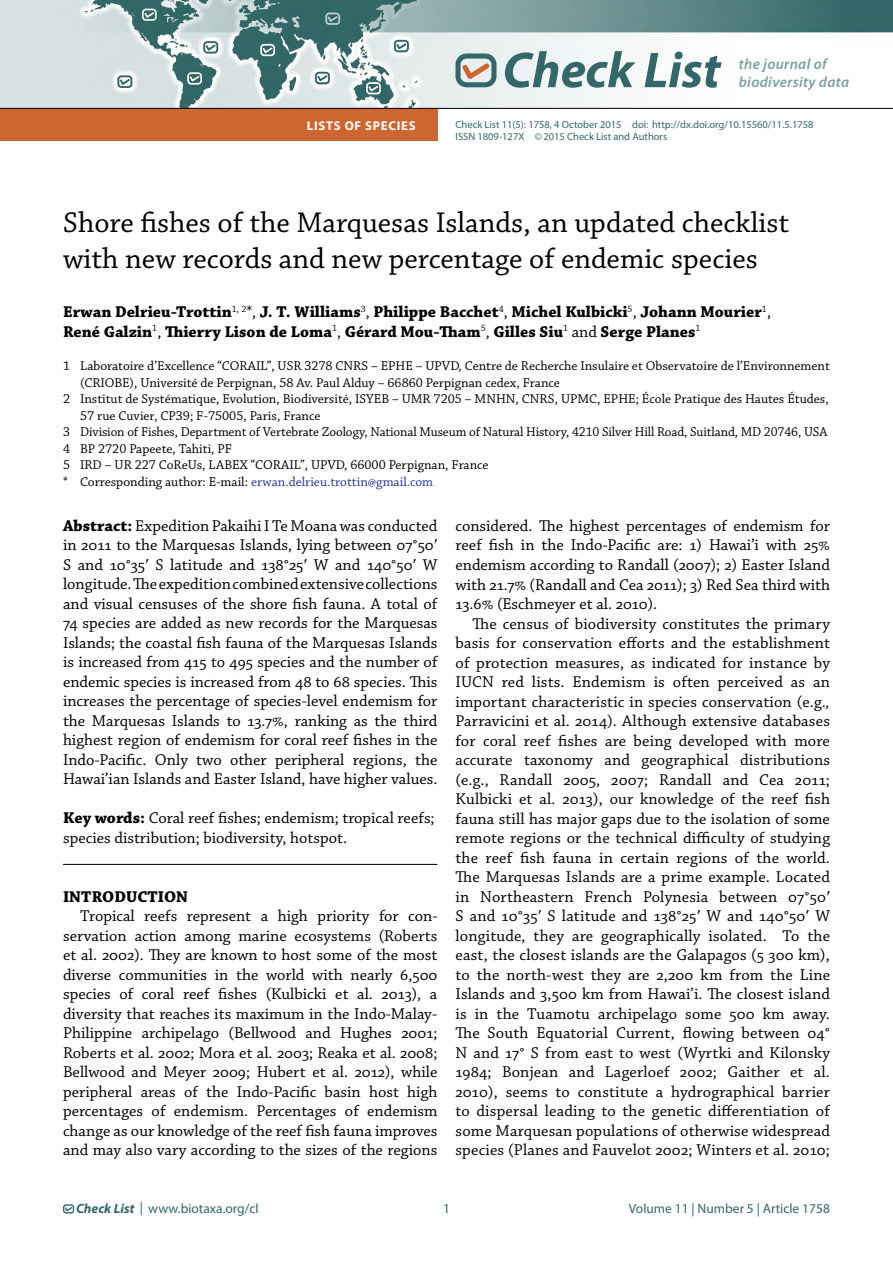
<style>
.page{position:relative;width:893px;height:1263px;background:#fff}
.page>*{position:absolute;margin:0;border:0;box-sizing:border-box;transform-origin:0 0}
.t1{font:italic 700 50.7px "Myriad Pro";color:#336769}
.t2{font:30px/36px "Chaparral Pro";color:#000}
.t3{font:16.5px/19.5px "Chaparral Pro";color:#000;text-align:justify}
.t4{font:700 16.5px/19.5px "Chaparral Pro";color:#000}
.t5{font:italic 600 15px/18px "Myriad Pro";letter-spacing:.02em;color:#7e9fa0}
.t6{font:13.5px "Chaparral Pro";color:#000}
.t7{font:13.5px "Chaparral Pro";color:#293699}
.t8{font:13.5px "Myriad Pro";color:#336769}
.t9{font:700 12.75px "Myriad Pro";letter-spacing:.06em;color:#fff}
.t10{font:10.5px/12.6px "Myriad Pro";color:#336769}
.s1{font-weight:400}
.s2{color:#000}
.s3{font-weight:700}
.s4{font-family:"Times New Roman"}
.s5{font-style:italic}
.s6{font-weight:700;font-style:italic}
</style>
<div class="page">
<div style="left:63px;top:1204px;width:11px;height:9px;border:1px solid #336767;border-radius:2px"></div>
<svg style="left:64px;top:1206px;width:9px;height:6px"></svg>
<img style="left:0;top:0;width:893px;height:108px">
<svg style="left:455px;top:53px;width:41px;height:34px"></svg>
<hr style="left:63px;top:864px;width:374px;height:1px;background:#000">
<div style="left:0;top:109px;width:437px;height:32px;background:#ce6631"></div>
<hr style="left:0;top:108px;width:893px;height:1px;background:#000">
<p class="t9" style="left:307px;top:117px;width:110px">LISTS OF SPECIES</p>
<h1 class="t1" style="left:502px;top:37px;width:220px">Check List</h1>
<p class="t5" style="left:739px;top:55px;width:112px">the journal of biodiversity data</p>
<p class="t10" style="left:455px;top:118px;width:360px">Check List 11(5): 1758, 4 October 2015 doi: http://dx.doi.org/10.15560/11.5.1758<br>ISSN 1809-127X ©2015 Check List and Authors</p>
<h2 class="t2" style="left:63px;top:206px;width:728px">Shore fishes of the Marquesas Islands, an updated checklist with new records and new percentage of endemic species</h2>
<p class="t4" style="left:63px;top:303px;width:710px">Erwan Delrieu-Trottin<sup>1,</sup> <sup>2</sup><span class="s1">*,</span> J. T. Williams<sup>3</sup><span class="s1">,</span> Philippe Bacchet<sup>4</sup><span class="s1">,</span> Michel Kulbicki<sup>5</sup><span class="s1">,</span> Johann Mourier<sup>1</sup><span class="s1">,<br></span>René Galzin<sup>1</sup><span class="s1">,</span> Thierry Lison de Loma<sup>1</sup><span class="s1">,</span> Gérard Mou-Tham<sup>5</sup><span class="s1">,</span> Gilles Siu<sup>1</sup> <span class="s1">and</span> Serge Planes<sup>1</sup></p>
<p class="t6" style="left:63px;top:359px;width:768px">1 Laboratoire d’Excellence “CORAIL”, USR 3278 CNRS – EPHE – UPVD, Centre de Recherche Insulaire et Observatoire de l’Environnement</p>
<p class="t6" style="left:80px;top:375px;width:481px">(CRIOBE), Université de Perpignan, 58 Av. Paul Alduy – 66860 Perpignan cedex, France</p>
<p class="t6" style="left:63px;top:392px;width:767px">2 Institut de Systématique, Evolution, Biodiversité, ISYEB – UMR 7205 – MNHN, CNRS, UPMC, EPHE; École Pratique des Hautes Études,</p>
<p class="t6" style="left:80px;top:408px;width:242px">57 rue Cuvier, CP39; F-75005, Paris, France</p>
<p class="t6" style="left:63px;top:425px;width:766px">3 Division of Fishes, Department of Vertebrate Zoology, National Museum of Natural History, 4210 Silver Hill Road, Suitland, MD 20746, USA</p>
<p class="t6" style="left:63px;top:441px;width:171px">4 BP 2720 Papeete, Tahiti, PF</p>
<p class="t6" style="left:63px;top:458px;width:427px">5 IRD – UR 227 CoReUs, LABEX “CORAIL”, UPVD, 66000 Perpignan, France</p>
<p class="t7" style="left:63px;top:474px;width:372px"><span class="s2">* Corresponding author: E-mail:</span> erwan.delrieu.trottin@gmail.com</p>
<p class="t3" style="left:63px;top:517px;width:376px"><span class="s3">Abstract:</span> Expedition Pakaihi I Te Moana was conducted in 2011 to the Marquesas Islands, lying between 07°50<span class="s4">ʹ </span>S and 10°35<span class="s4">ʹ</span> S latitude and 138°25<span class="s4">ʹ</span> W and 140°50<span class="s4">ʹ</span> W longitude. The expedition combined extensive collections and visual censuses of the shore fish fauna. A total of 74 species are added as new records for the Marquesas Islands; the coastal fish fauna of the Marquesas Islands is increased from 415 to 495 species and the number of endemic species is increased from 48 to 68 species. This increases the percentage of species-level endemism for the Marquesas Islands to 13.7%, ranking as the third highest region of endemism for coral reef fishes in the Indo-Pacific. Only two other peripheral regions, the Hawai’ian Islands and Easter Island, have higher values.</p>
<p class="t3" style="left:63px;top:809px;width:373px"><span class="s3">Key words:</span> Coral reef fishes; endemism; tropical reefs; species distribution; biodiversity, hotspot.</p>
<p class="t3" style="left:455px;top:517px;width:376px">considered. The highest percentages of endemism for reef fish in the Indo-Pacific are: 1) Hawai’i with 25% endemism according to Randall (2007); 2) Easter Island with 21.7% (Randall and Cea 2011); 3) Red Sea third with 13.6% (Eschmeyer et al. 2010).</p>
<p class="t3" style="left:455px;top:614px;width:376px;text-indent:17px">The census of biodiversity constitutes the primary basis for conservation efforts and the establishment of protection measures, as indicated for instance by IUCN red lists. Endemism is often perceived as an important characteristic in species conservation (e.g.<span class="s5">, </span>Parravicini et al. 2014). Although extensive databases for coral reef fishes are being developed with more accurate taxonomy and geographical distributions (e.g., Randall 2005, 2007; Randall and Cea 2011; Kulbicki et al. 2013), our knowledge of the reef fish fauna still has major gaps due to the isolation of some remote regions or the technical difficulty of studying the reef fish fauna in certain regions of the world.<br>The Marquesas Islands are a prime example. Located in Northeastern French Polynesia between 07°50<span class="s4">ʹ </span>S and 10°35<span class="s4">ʹ</span> S latitude and 138°25<span class="s4">ʹ</span> W and 140°50<span class="s4">ʹ</span> W longitude, they are geographically isolated. To the east, the closest islands are the Galapagos (5 300 km), to the north-west they are 2,200 km from the Line Islands and 3,500 km from Hawai’i. The closest island is in the Tuamotu archipelago some 500 km away.<br>The South Equatorial Current, flowing between 04° N and 17° S from east to west (Wyrtki and Kilonsky 1984; Bonjean and Lagerloef 2002; Gaither et al.<br>2010), seems to constitute a hydrographical barrier to dispersal leading to the genetic differentiation of some Marquesan populations of otherwise widespread species (Planes and Fauvelot 2002; Winters et al. 2010;</p>
<p class="t4" style="left:63px;top:887px;width:127px">INTRODUCTION</p>
<p class="t3" style="left:63px;top:907px;width:376px;text-indent:17px">Tropical reefs represent a high priority for con&shy;servation action among marine ecosystems (Roberts et al. 2002). They are known to host some of the most diverse communities in the world with nearly 6,500 species of coral reef fishes (Kulbicki et al. 2013), a diversity that reaches its maximum in the Indo-Malay-Philippine archipelago (Bellwood and Hughes 2001; Roberts et al. 2002; Mora et al. 2003; Reaka et al. 2008; Bellwood and Meyer 2009; Hubert et al. 2012), while peripheral areas of the Indo-Pacific basin host high percentages of endemism. Percentages of endemism change as our knowledge of the reef fish fauna improves and may also vary according to the sizes of the regions</p>
<p class="t8" style="left:76px;top:1200px;width:184px"><span class="s6">Check List</span> | www.biotaxa.org/cl</p>
<p class="t8" style="left:443px;top:1200px;width:8px">1</p>
<p class="t8" style="left:629px;top:1200px;width:203px">Volume 11 | Number 5 | Article 1758</p>
</div>
